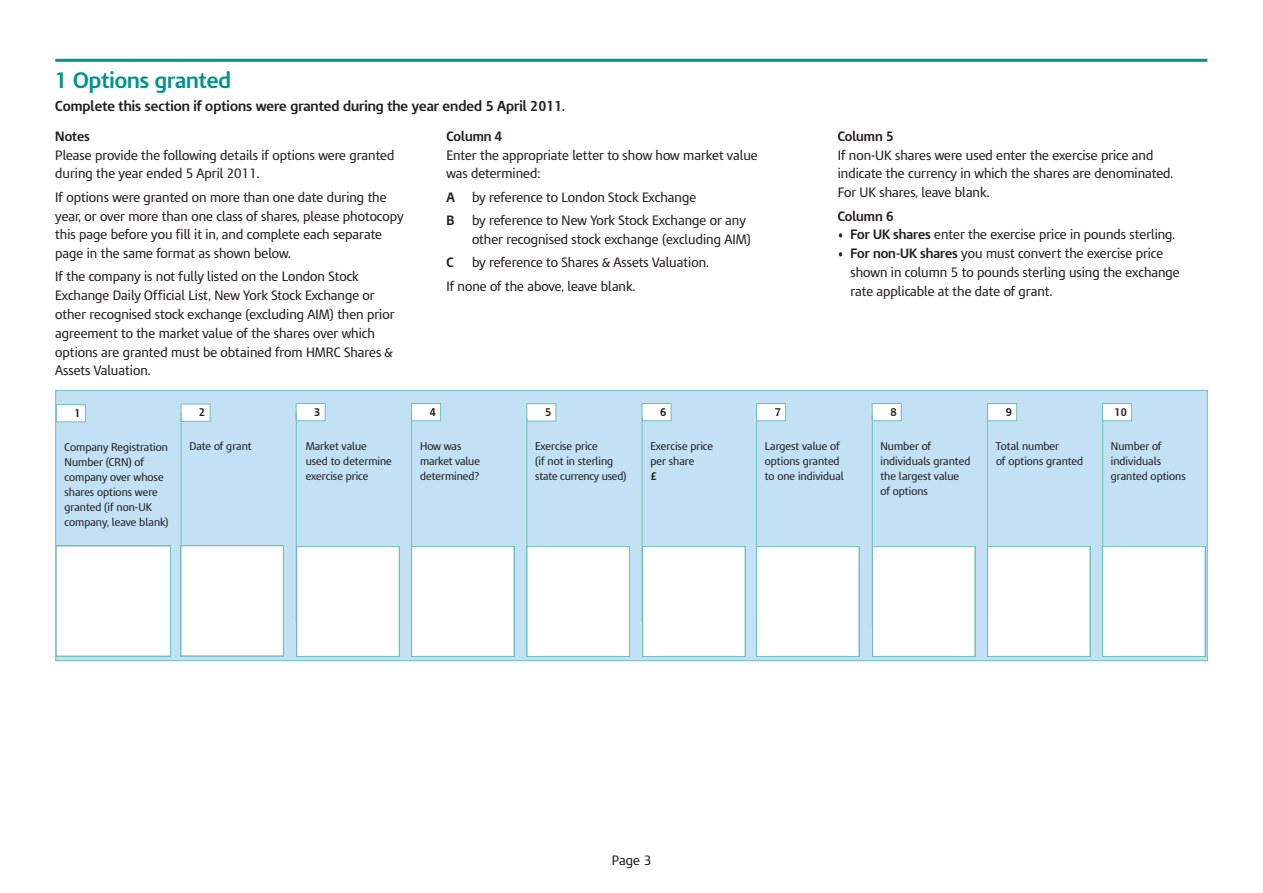
<style>
.page{position:relative;width:1263px;height:893px;background:#fff}
.page>*{position:absolute;margin:0;border:0;box-sizing:border-box;transform-origin:0 0}
.t1{font:700 21px "IR Modena";color:#00948b}
.t2{font:700 13.5px "IR Modena";color:#231f20}
.t3{font:12.75px/18.8px "IR Modena";color:#231f20}
.t4{font:700 12.75px "IR Modena";color:#231f20}
.t5{font:10.5px/15px "IR Modena";color:#231f20}
.t6{font:700 10.5px "IR Modena";color:#231f20}
.s1{font-weight:700}
</style>
<div class="page">
<hr style="left:55px;top:59px;width:1152px;height:3px;background:#00948b">
<div style="left:56px;top:391px;width:1151px;height:269px;background:#c3e1f5"></div>
<div style="left:181px;top:404px;width:29px;height:17px;background:#fff"></div>
<div style="left:181px;top:404px;width:29px;height:18px;border:1px solid #72bebc"></div>
<hr style="left:181px;top:412px;width:1px;height:213px;background:#72bebc">
<div style="left:57px;top:405px;width:28px;height:16px;background:#fff"></div>
<div style="left:56px;top:404px;width:30px;height:18px;border:1px solid #72bebc"></div>
<hr style="left:1102px;top:405px;width:1px;height:205px;background:#72bebc">
<div style="left:57px;top:546px;width:113px;height:110px;background:#fff"></div>
<div style="left:56px;top:546px;width:115px;height:110px;border:2px solid #72bebc"></div>
<div style="left:296px;top:404px;width:29px;height:16px;background:#fff"></div>
<div style="left:296px;top:403px;width:29px;height:18px;border:1px solid #72bebc"></div>
<div style="left:412px;top:404px;width:28px;height:16px;background:#fff"></div>
<div style="left:411px;top:403px;width:30px;height:18px;border:1px solid #72bebc"></div>
<div style="left:527px;top:404px;width:28px;height:17px;background:#fff"></div>
<div style="left:526px;top:403px;width:30px;height:18px;border:1px solid #72bebc"></div>
<div style="left:181px;top:546px;width:102px;height:109px;background:#fff"></div>
<div style="left:181px;top:545px;width:103px;height:111px;border:2px solid #72bebc"></div>
<hr style="left:296px;top:412px;width:1px;height:211px;background:#72bebc">
<hr style="left:411px;top:411px;width:1px;height:210px;background:#72bebc">
<hr style="left:527px;top:418px;width:1px;height:205px;background:#72bebc">
<div style="left:642px;top:404px;width:29px;height:16px;background:#fff"></div>
<div style="left:642px;top:403px;width:29px;height:18px;border:1px solid #72bebc"></div>
<div style="left:757px;top:404px;width:28px;height:16px;background:#fff"></div>
<div style="left:756px;top:403px;width:30px;height:18px;border:1px solid #72bebc"></div>
<hr style="left:642px;top:417px;width:1px;height:205px;background:#72bebc">
<div style="left:872px;top:404px;width:29px;height:16px;background:#fff"></div>
<div style="left:872px;top:403px;width:29px;height:18px;border:1px solid #72bebc"></div>
<div style="left:1103px;top:404px;width:28px;height:16px;background:#fff"></div>
<div style="left:1102px;top:403px;width:30px;height:18px;border:1px solid #72bebc"></div>
<hr style="left:872px;top:415px;width:1px;height:210px;background:#72bebc">
<div style="left:988px;top:404px;width:28px;height:16px;background:#fff"></div>
<div style="left:987px;top:403px;width:30px;height:18px;border:1px solid #72bebc"></div>
<div style="left:412px;top:547px;width:101px;height:109px;background:#fff"></div>
<div style="left:411px;top:546px;width:103px;height:111px;border:2px solid #72bebc"></div>
<div style="left:297px;top:547px;width:102px;height:109px;background:#fff"></div>
<div style="left:297px;top:546px;width:102px;height:111px;border:2px solid #72bebc"></div>
<div style="left:527px;top:547px;width:102px;height:109px;background:#fff"></div>
<div style="left:527px;top:546px;width:103px;height:111px;border:2px solid #72bebc"></div>
<div style="left:643px;top:547px;width:102px;height:109px;background:#fff"></div>
<div style="left:642px;top:546px;width:103px;height:111px;border:2px solid #72bebc"></div>
<div style="left:873px;top:547px;width:101px;height:109px;background:#fff"></div>
<div style="left:872px;top:546px;width:103px;height:111px;border:2px solid #72bebc"></div>
<div style="left:988px;top:547px;width:101px;height:109px;background:#fff"></div>
<div style="left:987px;top:546px;width:103px;height:111px;border:2px solid #72bebc"></div>
<div style="left:1103px;top:547px;width:101px;height:109px;background:#fff"></div>
<div style="left:1102px;top:546px;width:103px;height:111px;border:2px solid #72bebc"></div>
<div style="left:757px;top:547px;width:101px;height:109px;background:#fff"></div>
<div style="left:756px;top:546px;width:103px;height:111px;border:2px solid #72bebc"></div>
<hr style="left:987px;top:406px;width:1px;height:210px;background:#72bebc">
<hr style="left:756px;top:412px;width:1px;height:204px;background:#72bebc">
<p class="t1" style="left:55px;top:73px;width:177px">1 Options granted</p>
<p class="t2" style="left:55px;top:101px;width:511px">Complete this section if options were granted during the year ended 5 April 2011.</p>
<p class="t3" style="left:55px;top:128px;width:341px"><span class="s1">Notes<br></span>Please provide the following details if options were granted during the year ended 5 April 2011.</p>
<p class="t3" style="left:55px;top:189px;width:350px">If options were granted on more than one date during the year, or over more than one class of shares, please photocopy this page before you fill it in, and complete each separate page in the same format as shown below.</p>
<p class="t3" style="left:55px;top:269px;width:341px">If the company is not fully listed on the London Stock Exchange Daily Official List, New York Stock Exchange or other recognised stock exchange (excluding AIM) then prior agreement to the market value of the shares over which options are granted must be obtained from HMRC Shares &amp; Assets Valuation.</p>
<p class="t3" style="left:446px;top:128px;width:313px"><span class="s1">Column 4<br></span>Enter the appropriate letter to show how market value was determined:</p>
<p class="t4" style="left:446px;top:192px;width:10px">A</p>
<p class="t3" style="left:472px;top:189px;width:226px">by reference to London Stock Exchange</p>
<p class="t4" style="left:446px;top:216px;width:9px">B</p>
<p class="t3" style="left:472px;top:212px;width:280px">by reference to New York Stock Exchange or any other recognised stock exchange (excluding AIM)</p>
<p class="t4" style="left:446px;top:258px;width:9px">C</p>
<p class="t3" style="left:446px;top:252px;width:264px;line-height:23.4px;text-indent:26px">by reference to Shares &amp; Assets Valuation.<br>If none of the above, leave blank.</p>
<p class="t3" style="left:838px;top:128px;width:337px"><span class="s1">Column 5<br></span>If non-UK shares were used enter the exercise price and indicate the currency in which the shares are denominated.<br>For UK shares, leave blank.</p>
<p class="t4" style="left:838px;top:211px;width:57px">Column 6</p>
<p class="t3" style="left:838px;top:226px;width:339px">• <span class="s1">For UK shares</span> enter the exercise price in pounds sterling.</p>
<p class="t3" style="left:850px;top:245px;width:331px;text-indent:-13px">• <span class="s1">For non-UK shares</span> you must convert the exercise price shown in column 5 to pounds sterling using the exchange rate applicable at the date of grant.</p>
<p class="t6" style="left:75px;top:409px;width:8px">1</p>
<p class="t6" style="left:199px;top:409px;width:8px">2</p>
<p class="t6" style="left:314px;top:408px;width:8px">3</p>
<p class="t6" style="left:430px;top:408px;width:8px">4</p>
<p class="t6" style="left:545px;top:408px;width:8px">5</p>
<p class="t6" style="left:660px;top:408px;width:8px">6</p>
<p class="t6" style="left:775px;top:408px;width:8px">7</p>
<p class="t6" style="left:890px;top:408px;width:8px">8</p>
<p class="t6" style="left:1006px;top:408px;width:8px">9</p>
<p class="t6" style="left:1114px;top:408px;width:14px">10</p>
<p class="t5" style="left:64px;top:440px;width:106px">Company Registration<br>Number (CRN) of company over whose shares options were granted (if non-UK company, leave blank)</p>
<p class="t5" style="left:189px;top:440px;width:64px">Date of grant</p>
<p class="t5" style="left:306px;top:439px;width:88px">Market value<br>used to determine exercise price</p>
<p class="t5" style="left:420px;top:439px;width:61px">How was market value determined?</p>
<p class="t5" style="left:535px;top:439px;width:93px">Exercise price<br>(if not in sterling state currency used)</p>
<p class="t5" style="left:650px;top:439px;width:64px">Exercise price per share<br><span class="s1">£</span></p>
<p class="t5" style="left:765px;top:439px;width:81px">Largest value of options granted to one individual</p>
<p class="t5" style="left:880px;top:439px;width:91px">Number of individuals granted the largest value of options</p>
<p class="t5" style="left:996px;top:439px;width:89px">Total number<br>of options granted</p>
<p class="t5" style="left:1111px;top:439px;width:76px">Number of individuals granted options</p>
<p class="t3" style="left:612px;top:852px;width:41px">Page 3</p>
</div>
